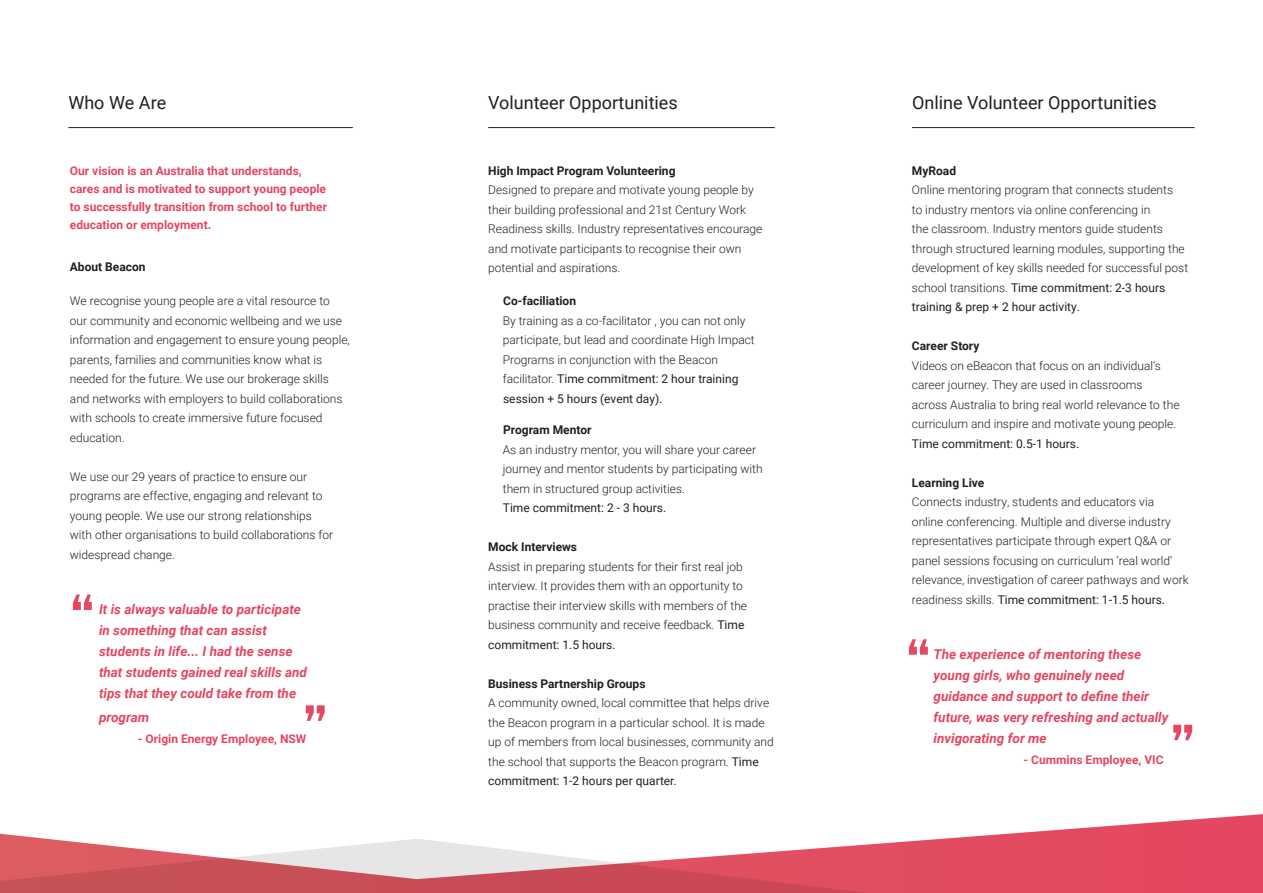
<style>
.page{position:relative;width:1263px;height:893px;background:#fff}
.page>*{position:absolute;margin:0;border:0;box-sizing:border-box;transform-origin:0 0}
.t1{font:75px "Bebas Neue";color:#e44862}
.t2{font:18px "Roboto";color:#231f20}
.t3{font:italic 700 13.5px/21px "Roboto";color:#e44661}
.t4{font:300 12px/19.5px "Roboto";color:#231f20}
.t5{font:700 12px/18px "Roboto";color:#e44661}
.t6{font:700 12px "Roboto";color:#231f20}
.t7{font:12px "Roboto";color:#231f20}
.s1{font-weight:300}
.s2{font-weight:400}
</style>
<div class="page">
<hr style="left:68px;top:127px;width:285px;height:1px;background:#231f20">
<hr style="left:488px;top:127px;width:287px;height:1px;background:#231f20">
<hr style="left:912px;top:127px;width:282px;height:1px;background:#231f20">
<svg style="left:0;top:814px;width:1263px;height:79px"></svg>
<svg style="left:0;top:839px;width:1044px;height:54px"></svg>
<p class="t2" style="left:68px;top:90px;width:99px">Who We Are</p>
<p class="t2" style="left:488px;top:90px;width:191px">Volunteer Opportunities</p>
<p class="t2" style="left:912px;top:90px;width:246px">Online Volunteer Opportunities</p>
<p class="t5" style="left:70px;top:161px;width:259px">Our vision is an Australia that understands, cares and is motivated to support young people to successfully transition from school to further education or employment.</p>
<p class="t6" style="left:70px;top:258px;width:77px">About Beacon</p>
<p class="t4" style="left:70px;top:291px;width:281px">We recognise young people are a vital resource to our community and economic wellbeing and we use information and engagement to ensure young people, parents, families and communities know what is needed for the future. We use our brokerage skills and networks with employers to build collaborations with schools to create immersive future focused education.</p>
<p class="t4" style="left:70px;top:466px;width:265px">We use our 29 years of practice to ensure our programs are effective, engaging and relevant to young people. We use our strong relationships with other organisations to build collaborations for widespread change.</p>
<p class="t1" style="left:70px;top:580px;width:26px">“</p>
<p class="t3" style="left:99px;top:598px;width:210px">It is always valuable to participate in something that can assist students in life... I had the sense that students gained real skills and tips that they could take from the</p>
<p class="t3" style="left:99px;top:706px;width:52px">program</p>
<p class="t5" style="left:138px;top:729px;width:170px">- Origin Energy Employee, NSW</p>
<p class="t1" style="left:303px;top:691px;width:26px">”</p>
<p class="t6" style="left:488px;top:162px;width:189px">High Impact Program Volunteering</p>
<p class="t4" style="left:488px;top:180px;width:276px">Designed to prepare and motivate young people by their building professional and 21st Century Work Readiness skills. Industry representatives encourage and motivate participants to recognise their own potential and aspirations.</p>
<p class="t6" style="left:503px;top:293px;width:74px">Co-faciliation</p>
<p class="t4" style="left:503px;top:310px;width:253px">By training as a co-facilitator , you can not only participate, but lead and coordinate High Impact<br>Programs in conjunction with the Beacon</p>
<p class="t7" style="left:503px;top:371px;width:237px"><span class="s1">facilitator.</span> Time commitment: 2 hour training</p>
<p class="t7" style="left:503px;top:390px;width:161px">session + 5 hours (event day).</p>
<p class="t6" style="left:503px;top:422px;width:90px">Program Mentor</p>
<p class="t4" style="left:503px;top:439px;width:261px">As an industry mentor, you will share your career journey and mentor students by participating with them in structured group activities.<br><span class="s2">Time commitment: 2 - 3 hours.</span></p>
<p class="t6" style="left:488px;top:539px;width:90px">Mock Interviews</p>
<p class="t4" style="left:488px;top:556px;width:260px">Assist in preparing students for their first real job interview. It provides them with an opportunity to practise their interview skills with members of the business community and receive feedback. <span class="s2">Time commitment: 1.5 hours.</span></p>
<p class="t6" style="left:488px;top:675px;width:159px">Business Partnership Groups</p>
<p class="t4" style="left:488px;top:693px;width:287px">A community owned, local committee that helps drive the Beacon program in a particular school. It is made up of members from local businesses, community and the school that supports the Beacon program. <span class="s2">Time commitment: 1-2 hours per quarter.</span></p>
<p class="t6" style="left:912px;top:162px;width:46px">MyRoad</p>
<p class="t4" style="left:912px;top:180px;width:278px">Online mentoring program that connects students<br>to industry mentors via online conferencing in<br>the classroom. Industry mentors guide students through structured learning modules, supporting the development of key skills needed for successful post school transitions. <span class="s2">Time commitment: 2-3 hours training &amp; prep + 2 hour activity.</span></p>
<p class="t6" style="left:912px;top:338px;width:69px">Career Story</p>
<p class="t4" style="left:912px;top:355px;width:269px">Videos on eBeacon that focus on an individual’s career journey. They are used in classrooms across Australia to bring real world relevance to the curriculum and inspire and motivate young people.<br><span class="s2">Time commitment: 0.5-1 hours.</span></p>
<p class="t6" style="left:912px;top:474px;width:74px">Learning Live</p>
<p class="t4" style="left:912px;top:492px;width:278px">Connects industry, students and educators via online conferencing. Multiple and diverse industry representatives participate through expert Q&amp;A or panel sessions focusing on curriculum ‘real world’ relevance, investigation of career pathways and work readiness skills. <span class="s2">Time commitment: 1-1.5 hours.</span></p>
<p class="t1" style="left:906px;top:625px;width:26px">“</p>
<p class="t3" style="left:933px;top:643px;width:236px">The experience of mentoring these young girls, who genuinely need guidance and support to define their future, was very refreshing and actually invigorating for me</p>
<p class="t5" style="left:1023px;top:750px;width:142px">- Cummins Employee, VIC</p>
<p class="t1" style="left:1170px;top:710px;width:26px">”</p>
</div>
